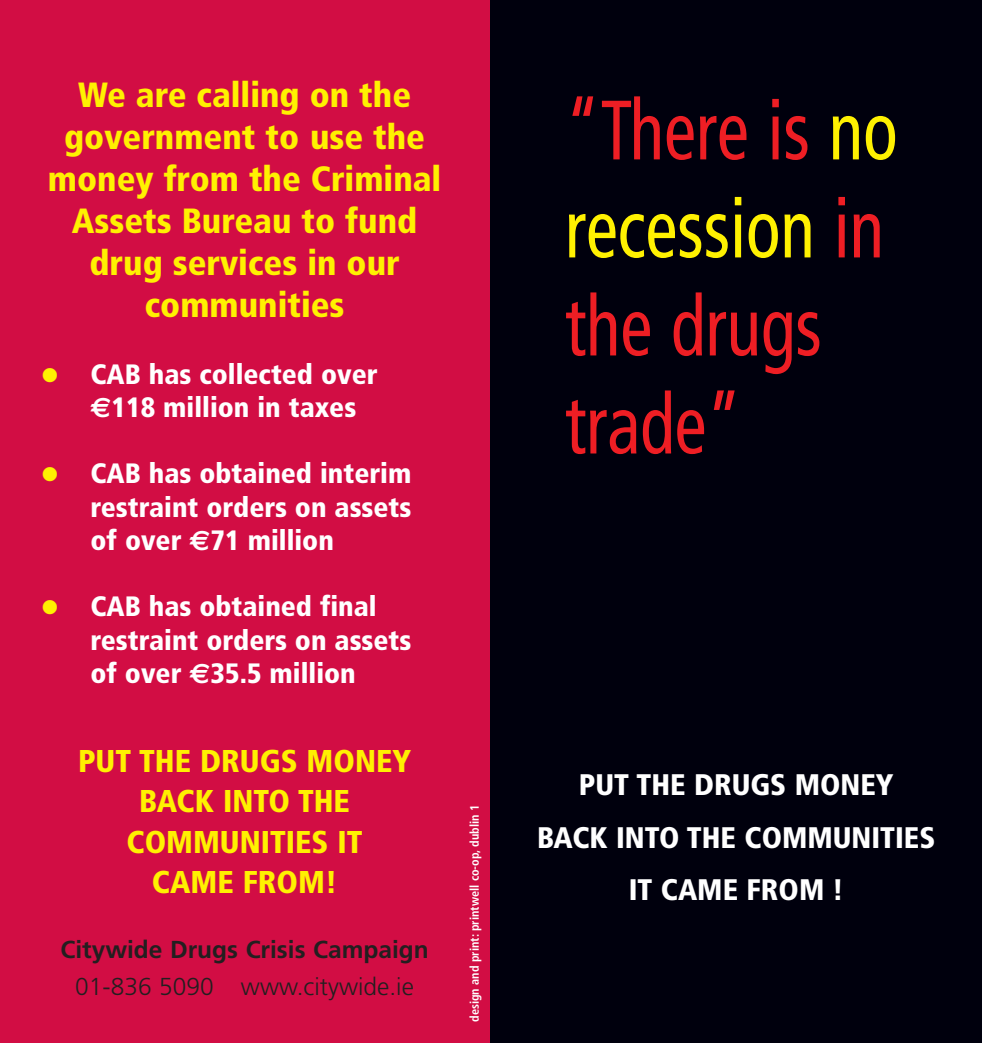
<style>
.page{position:relative;width:982px;height:1043px;background:#fff}
.page>*{position:absolute;margin:0;border:0;box-sizing:border-box;transform-origin:0 0}
.t1{font:condensed 84px/98px "Frutiger";color:#ee1e24;scale:.85 1}
.t2{font:900 condensed 35px/42px "Frutiger";color:#fff101;text-align:center}
.t3{font:900 condensed 31.5px/40.2px "Frutiger";color:#fff101;text-align:center}
.t4{font:900 condensed 29.75px/52.5px "Frutiger";color:#fff;text-align:center}
.t5{font:900 condensed 28px/33.2px "Frutiger";color:#fff}
.t6{font:700 24.5px "Frutiger";color:#231f20}
.t7{font:300 24.5px "Frutiger";color:#231f20}
.t8{font:700 condensed 12.25px "Frutiger";color:#fff}
.s1{color:#fff101}
.s2{font-family:"Euro Sans";font-weight:700;font-stretch:normal}
</style>
<div class="page">
<div style="left:0;top:1px;width:490px;height:1042px;background:#d20d44"></div>
<div style="left:490px;top:1px;width:491px;height:1042px;background:#00000d"></div>
<p class="t2" style="left:48px;top:77px;width:395px">We are calling on the government to use the money from the Criminal<br>Assets Bureau to fund drug services in our communities</p>
<p class="t5" style="left:90px;top:359px;width:288px;text-indent:-50px"><span class="s1">●</span> CAB has collected over <span class="s2">€</span>118 million in taxes</p>
<p class="t5" style="left:90px;top:459px;width:322px;text-align:justify;text-indent:-50px"><span class="s1">●</span> CAB has obtained interim restraint orders on assets of over <span class="s2">€</span>71 million</p>
<p class="t5" style="left:90px;top:592px;width:322px;text-indent:-50px"><span class="s1">●</span> CAB has obtained final restraint orders on assets of over <span class="s2">€</span>35.5 million</p>
<p class="t3" style="left:78px;top:743px;width:334px">PUT THE DRUGS MONEY<br>BACK INTO THE<br>COMMUNITIES IT<br>CAME FROM!</p>
<p class="t6" style="left:60px;top:940px;width:370px">Citywide Drugs Crisis Campaign</p>
<p class="t7" style="left:75px;top:976px;width:340px">01-836 5090 www.citywide.ie</p>
<p class="t8" style="left:469px;top:1022px;width:219px;rotate:-90deg">design and print: printwell co-op, dublin 1</p>
<h1 class="t1" style="left:564px;top:88px;width:393px">“There is <span class="s1">no recession</span> in the drugs trade”</h1>
<p class="t4" style="left:537px;top:761px;width:399px">PUT THE DRUGS MONEY<br>BACK INTO THE COMMUNITIES<br>IT CAME FROM !</p>
</div>
